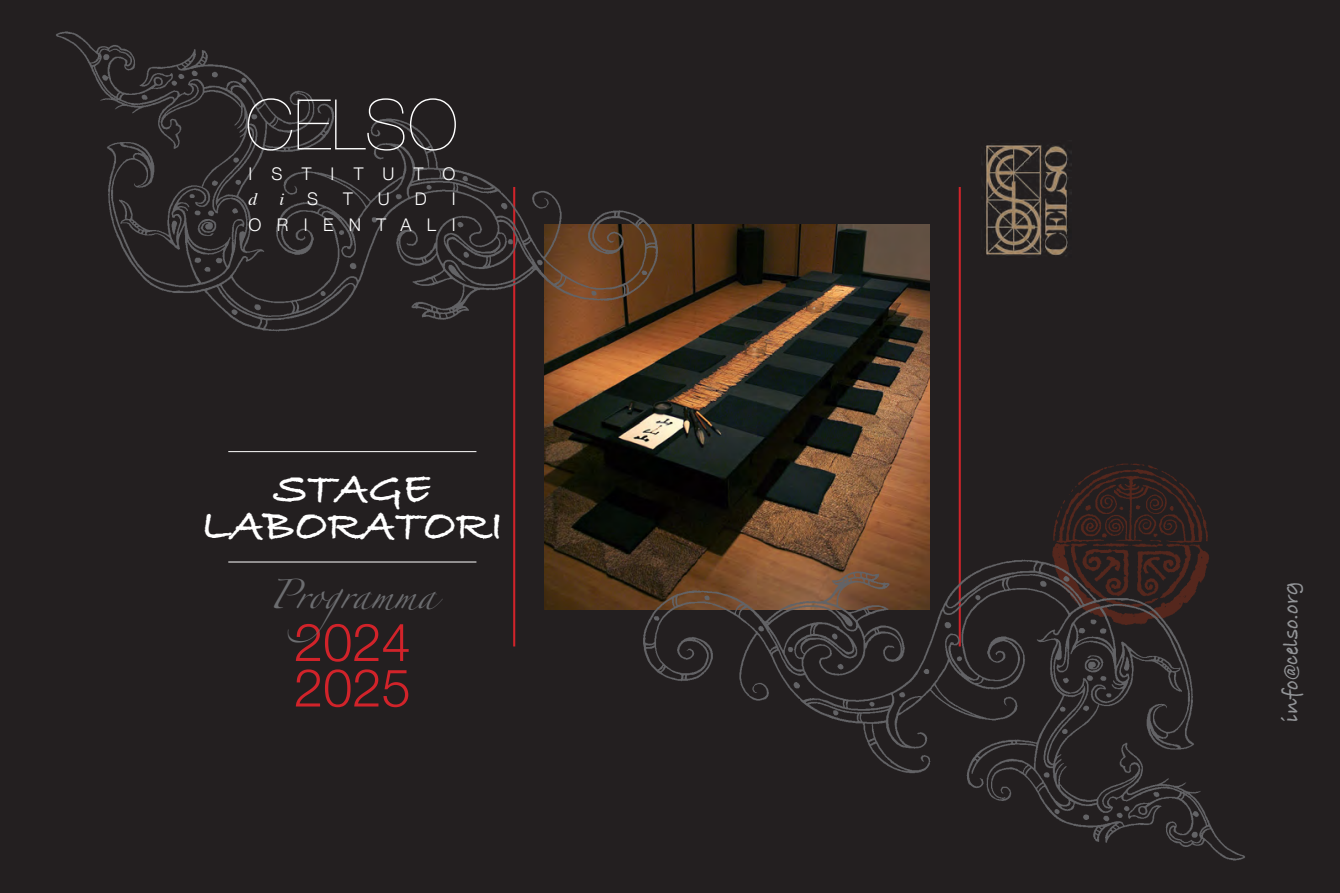
<style>
.page{position:relative;width:1340px;height:893px;background:#fff}
.page>*{position:absolute;margin:0;border:0;box-sizing:border-box;transform-origin:0 0}
.t1{font:200 69.83px "Helvetica Neue";color:#fff}
.t2{font:300 52.5px "Helvetica Neue";color:#d1232a}
.t3{font:700 45.5px "Bradley Hand ITCTT";color:#fff}
.t4{font:26.25px "Zapfino";color:#6c6d70}
.t5{font:700 22.57px "Bradley Hand ITCTT";color:#939598}
.t6{font:300 17.5px "Helvetica Neue";letter-spacing:.88em;color:#fff}
.t7{font:300 17.5px "Helvetica Neue";letter-spacing:1.1em;color:#fff}
.t8{font:italic 17.5px "Times";color:#fff}
</style>
<div class="page">
<div style="left:0;top:0;width:1339px;height:893px;background:#231f20"></div>
<img style="left:544px;top:224px;width:385px;height:385px">
<hr style="left:513px;top:187px;width:2px;height:459px;background:#d1232a">
<hr style="left:958px;top:187px;width:2px;height:459px;background:#d1232a">
<img style="left:56px;top:31px;width:604px;height:309px">
<img style="left:986px;top:145px;width:85px;height:111px">
<img style="left:1053px;top:463px;width:155px;height:87px">
<img style="left:640px;top:550px;width:605px;height:311px">
<hr style="left:228px;top:562px;width:248px;height:1px;background:#fff">
<hr style="left:228px;top:451px;width:248px;height:1px;background:#fff">
<p class="t1" style="left:246px;top:70px;width:214px">CELSO</p>
<p class="t7" style="left:248px;top:160px;width:209px">ISTITUTO</p>
<p class="t8" style="left:248px;top:189px;width:10px">d</p>
<p class="t8" style="left:280px;top:189px;width:6px">i</p>
<p class="t6" style="left:307px;top:185px;width:13px">S</p>
<p class="t6" style="left:343px;top:185px;width:11px">T</p>
<p class="t6" style="left:378px;top:185px;width:13px">U</p>
<p class="t6" style="left:415px;top:185px;width:13px">D</p>
<p class="t6" style="left:452px;top:185px;width:5px">I</p>
<p class="t6" style="left:248px;top:211px;width:209px">ORIENTALI</p>
<p class="t3" style="left:274px;top:454px;width:159px">STAGE</p>
<p class="t3" style="left:201px;top:491px;width:303px">LABORATORI</p>
<p class="t4" style="left:269px;top:583px;width:168px">Programma</p>
<p class="t2" style="left:294px;top:600px;width:118px">2024</p>
<p class="t2" style="left:294px;top:645px;width:118px">2025</p>
<p class="t5" style="left:1273px;top:722px;width:142px;rotate:-90deg">info@celso.org</p>
</div>
